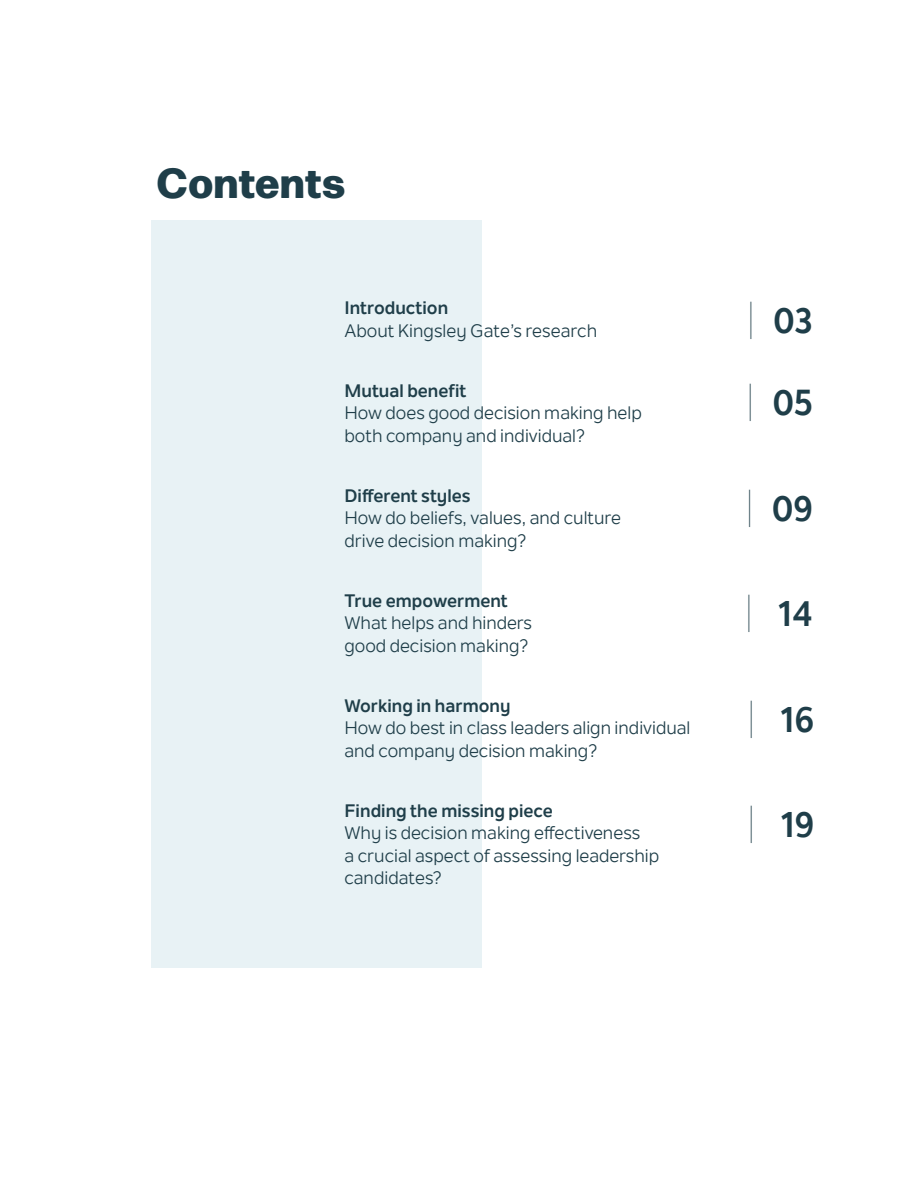
<style>
.page{position:relative;width:918px;height:1188px;background:#fff}
.page>*{position:absolute;margin:0;border:0;box-sizing:border-box;transform-origin:0 0}
.t1{font:800 42px "Forma DJR Micro";color:#1f3e49}
.t2{font:700 36px "Nolan Next";color:#1f3e49;scale:.2 1}
.t3{font:18px/22.5px "Nolan Next";color:#1f3e49}
.t4{font:700 18px "Nolan Next";color:#1f3e49}
</style>
<div class="page">
<div style="left:151px;top:220px;width:331px;height:748px;background:#e8f2f5"></div>
<h1 class="t1" style="left:157px;top:150px;width:191px">Contents</h1>
<p class="t4" style="left:344px;top:297px;width:105px">Introduction</p>
<p class="t3" style="left:344px;top:319px;width:254px">About Kingsley Gate’s research</p>
<p class="t4" style="left:344px;top:379px;width:123px">Mutual benefit</p>
<p class="t3" style="left:344px;top:402px;width:299px">How does good decision making help both company and individual?</p>
<p class="t4" style="left:344px;top:484px;width:128px">Different styles</p>
<p class="t3" style="left:344px;top:507px;width:278px">How do beliefs, values, and culture drive decision making?</p>
<p class="t4" style="left:344px;top:589px;width:165px">True empowerment</p>
<p class="t3" style="left:344px;top:612px;width:189px">What helps and hinders good decision making?</p>
<p class="t4" style="left:344px;top:694px;width:168px">Working in harmony</p>
<p class="t3" style="left:344px;top:717px;width:348px">How do best in class leaders align individual and company decision making?</p>
<p class="t4" style="left:344px;top:799px;width:210px">Finding the missing piece</p>
<p class="t3" style="left:344px;top:822px;width:316px">Why is decision making effectiveness<br>a crucial aspect of assessing leadership candidates?</p>
<h2 class="t2" style="left:750px;top:298px;width:316px">| 03</h2>
<h2 class="t2" style="left:749px;top:381px;width:319px">| 05</h2>
<h2 class="t2" style="left:748px;top:486px;width:323px">| 09</h2>
<h2 class="t2" style="left:748px;top:591px;width:327px">| 14</h2>
<h2 class="t2" style="left:750px;top:697px;width:321px">| 16</h2>
<h2 class="t2" style="left:750px;top:802px;width:320px">| 19</h2>
</div>
